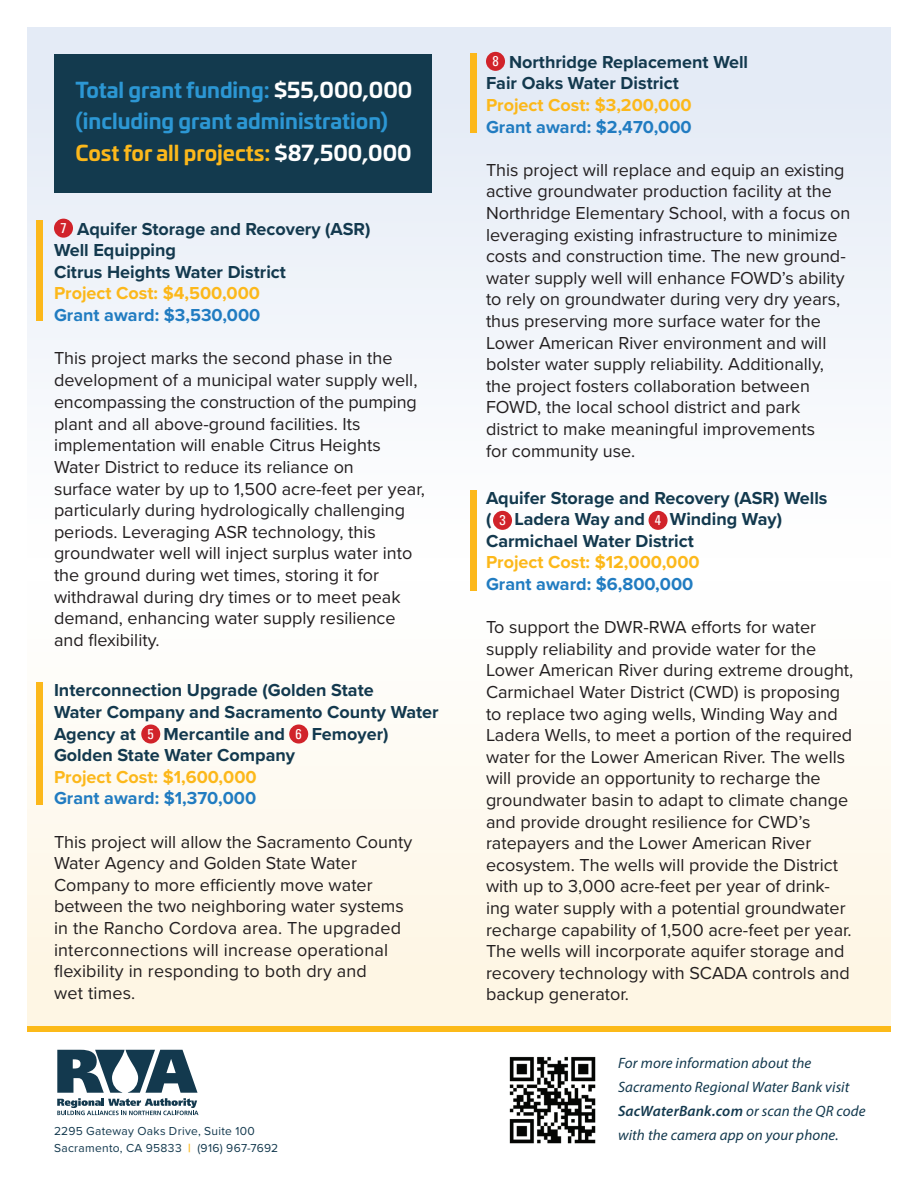
<style>
.page{position:relative;width:918px;height:1188px;background:#fff}
.page>*{position:absolute;margin:0;border:0;box-sizing:border-box;transform-origin:0 0}
.t1{font:700 21px/31.5px "Univia Pro";color:#2c97d4}
.t2{font:18px/21.6px "Proxima Nova";color:#231f20}
.t3{font:700 18px/21.6px "Proxima Nova";color:#13394e}
.t4{font:700 18px "Proxima Nova";color:#fcb81b}
.t5{font:700 18px "Proxima Nova";color:#217cc1}
.t6{font:italic 15px/24px "Myriad Pro";letter-spacing:.01em;color:#13394e}
.t7{font:condensed 14.25px "Univers LT Std";color:#fff}
.t8{font:12px/16.5px "Proxima Nova";letter-spacing:.025em;color:#13394e}
.s1{color:#fff}
.s2{color:#fcb81b}
.s3{font-weight:700;color:#fcb81b}
.s4{font-weight:600}
</style>
<div class="page">
<div style="left:27px;top:581px;width:864px;height:449px;background:linear-gradient(to bottom,#feffff,#fef5e1)"></div>
<div style="left:27px;top:27px;width:864px;height:530px;background:linear-gradient(to bottom,#e1e9f5,#fffffe)"></div>
<div style="left:27px;top:1026px;width:864px;height:6px;background:#fcba19"></div>
<svg style="left:57px;top:1050px;width:142px;height:65px"></svg>
<div style="left:54px;top:54px;width:378px;height:138px;background:#133a4e"></div>
<div style="left:470px;top:53px;width:7px;height:80px;background:#fcb81b"></div>
<div style="left:470px;top:490px;width:7px;height:101px;background:#fcb81b"></div>
<div style="left:36px;top:220px;width:7px;height:101px;background:#fcb81b"></div>
<div style="left:36px;top:682px;width:7px;height:123px;background:#fcb81b"></div>
<div style="left:54px;top:219px;width:19px;height:19px;background:#d1232a;border-radius:50%"></div>
<div style="left:486px;top:52px;width:19px;height:19px;background:#d1232a;border-radius:50%"></div>
<div style="left:141px;top:725px;width:19px;height:19px;background:#d1232a;border-radius:50%"></div>
<div style="left:289px;top:725px;width:19px;height:19px;background:#d1232a;border-radius:50%"></div>
<div style="left:493px;top:511px;width:19px;height:19px;background:#d1232a;border-radius:50%"></div>
<div style="left:649px;top:511px;width:19px;height:19px;background:#d1232a;border-radius:50%"></div>
<img style="left:509px;top:1056px;width:87px;height:88px">
<p class="t1" style="left:75px;top:72px;width:338px">Total grant funding: <span class="s1">$55,000,000 </span>(including grant administration)<br><span class="s2">Cost for all projects:</span> <span class="s1">$87,500,000</span></p>
<p class="t3" style="left:54px;top:217px;width:318px;text-indent:23px">Aquifer Storage and Recovery (ASR)<br>Well Equipping<br>Citrus Heights Water District</p>
<p class="t4" style="left:54px;top:280px;width:208px">Project Cost: $4,500,000</p>
<p class="t5" style="left:54px;top:302px;width:208px">Grant award: $3,530,000</p>
<p class="t2" style="left:54px;top:347px;width:372px">This project marks the second phase in the development of a municipal water supply well, encompassing the construction of the pumping plant and all above-ground facilities. Its implementation will enable Citrus Heights Water District to reduce its reliance on<br>surface water by up to 1,500 acre-feet per year, particularly during hydrologically challenging periods. Leveraging ASR technology, this groundwater well will inject surplus water into the ground during wet times, storing it for withdrawal during dry times or to meet peak demand, enhancing water supply resilience and flexibility.</p>
<p class="t3" style="left:54px;top:679px;width:386px">Interconnection Upgrade (Golden State<br>Water Company and Sacramento County Water<br>Agency at</p>
<p class="t7" style="left:60px;top:219px;width:8px">7</p>
<p class="t3" style="left:164px;top:722px;width:123px">Mercantile and</p>
<p class="t3" style="left:312px;top:722px;width:78px">Femoyer)</p>
<p class="t3" style="left:54px;top:744px;width:243px">Golden State Water Company</p>
<p class="t4" style="left:54px;top:763px;width:204px">Project Cost: $1,600,000</p>
<p class="t5" style="left:54px;top:785px;width:204px">Grant award: $1,370,000</p>
<p class="t2" style="left:54px;top:830px;width:360px">This project will allow the Sacramento County Water Agency and Golden State Water Company to more efficiently move water between the two neighboring water systems in the Rancho Cordova area. The upgraded interconnections will increase operational flexibility in responding to both dry and<br>wet times.</p>
<p class="t7" style="left:148px;top:725px;width:8px">5</p>
<p class="t7" style="left:296px;top:725px;width:8px">6</p>
<p class="t8" style="left:54px;top:1122px;width:226px">2295 Gateway Oaks Drive, Suite 100<br>Sacramento, CA 95833 <span class="s3">|</span> (916) 967-7692</p>
<p class="t3" style="left:486px;top:51px;width:264px;text-indent:23px">Northridge Replacement Well<br>Fair Oaks Water District</p>
<p class="t4" style="left:486px;top:92px;width:207px">Project Cost: $3,200,000</p>
<p class="t5" style="left:486px;top:113px;width:207px">Grant award: $2,470,000</p>
<p class="t2" style="left:486px;top:158px;width:366px">This project will replace and equip an existing active groundwater production facility at the Northridge Elementary School, with a focus on leveraging existing infrastructure to minimize costs and construction time. The new ground&shy;water supply well will enhance FOWD’s ability to rely on groundwater during very dry years, thus preserving more surface water for the Lower American River environment and will bolster water supply reliability. Additionally, the project fosters collaboration between FOWD, the local school district and park district to make meaningful improvements<br>for community use.</p>
<p class="t7" style="left:492px;top:52px;width:8px">8</p>
<p class="t3" style="left:486px;top:487px;width:343px">Aquifer Storage and Recovery (ASR) Wells (</p>
<p class="t3" style="left:486px;top:508px;width:298px;text-indent:184px">Winding Way)<br>Carmichael Water District</p>
<p class="t4" style="left:486px;top:549px;width:215px">Project Cost: $12,000,000</p>
<p class="t5" style="left:486px;top:571px;width:209px">Grant award: $6,800,000</p>
<p class="t2" style="left:486px;top:616px;width:369px">To support the DWR-RWA efforts for water supply reliability and provide water for the Lower American River during extreme drought, Carmichael Water District (CWD) is proposing to replace two aging wells, Winding Way and Ladera Wells, to meet a portion of the required water for the Lower American River. The wells will provide an opportunity to recharge the groundwater basin to adapt to climate change and provide drought resilience for CWD’s ratepayers and the Lower American River ecosystem. The wells will provide the District with up to 3,000 acre-feet per year of drink&shy;ing water supply with a potential groundwater recharge capability of 1,500 acre-feet per year.<br>The wells will incorporate aquifer storage and recovery technology with SCADA controls and backup generator.</p>
<p class="t3" style="left:514px;top:508px;width:132px">Ladera Way and</p>
<p class="t7" style="left:499px;top:511px;width:8px">3</p>
<p class="t7" style="left:655px;top:511px;width:8px">4</p>
<p class="t6" style="left:618px;top:1050px;width:249px">For more information about the Sacramento Regional Water Bank visit <span class="s4">SacWaterBank.com</span> or scan the QR code with the camera app on your phone.</p>
</div>
